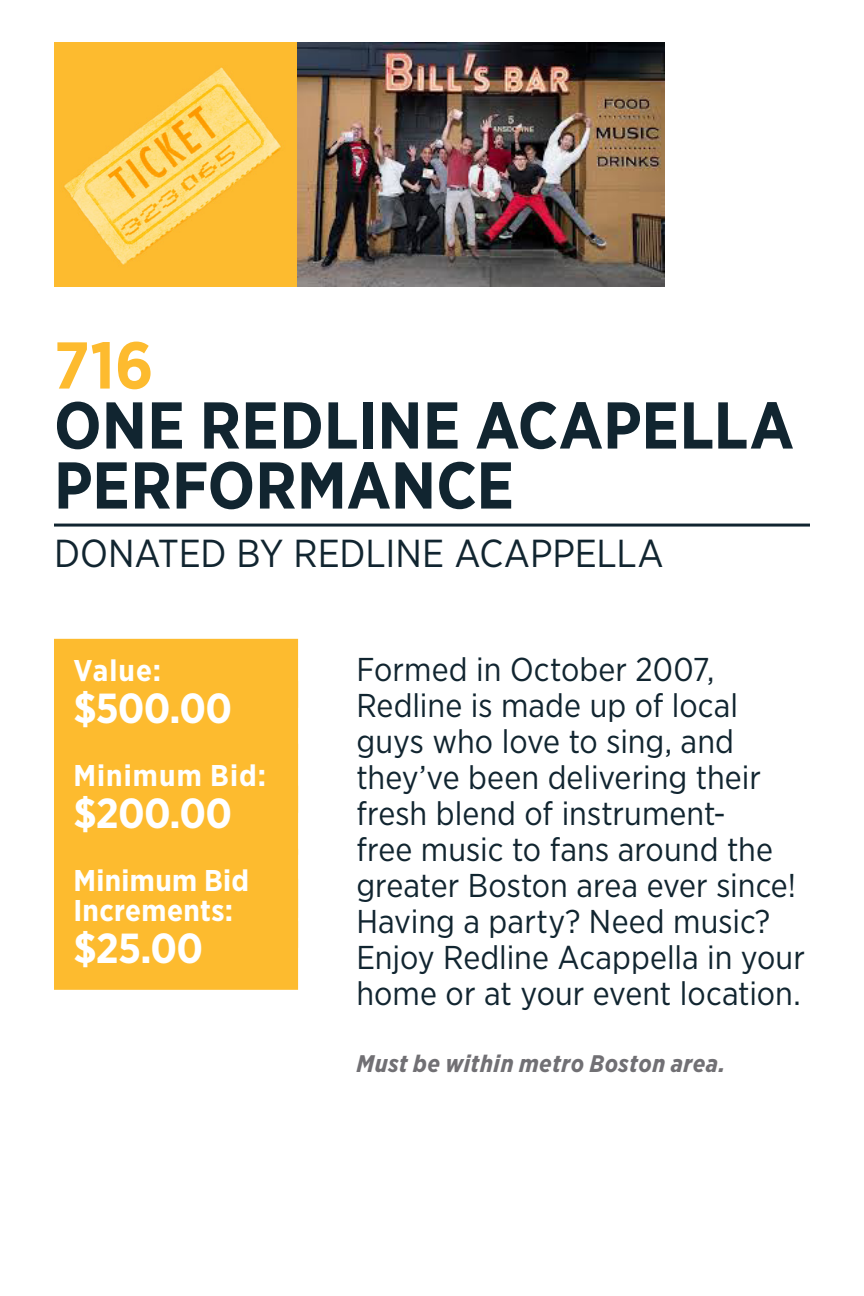
<style>
.page{position:relative;width:864px;height:1296px;background:#fff}
.page>*{position:absolute;margin:0;border:0;box-sizing:border-box;transform-origin:0 0}
.t1{font:700 66px/60px "Gotham Narrow";color:#112530}
.t2{font:700 66px "Gotham Narrow";color:#fdbb2f}
.t3{font:700 42px "Gotham Narrow";letter-spacing:-.015em;color:#fff}
.t4{font:39px "Gotham Narrow";letter-spacing:-.005em;color:#112530}
.t5{font:33px/36px "Gotham Narrow";color:#112530}
.t6{font:700 30px "Gotham Narrow";letter-spacing:.015em;color:#fff}
.t7{font:700 30px "Gotham Narrow";letter-spacing:.04em;color:#fff}
.t8{font:italic 700 24px "Gotham Narrow";letter-spacing:.02em;color:#717074}
</style>
<div class="page">
<img style="left:54px;top:42px;width:610px;height:244px">
<hr style="left:54px;top:524px;width:756px;height:3px;background:#112530">
<div style="left:54px;top:639px;width:244px;height:69px;background:#fdbb2f"></div>
<div style="left:54px;top:681px;width:244px;height:69px;background:#fdbb2f"></div>
<div style="left:54px;top:744px;width:244px;height:69px;background:#fdbb2f"></div>
<div style="left:54px;top:786px;width:244px;height:69px;background:#fdbb2f"></div>
<div style="left:54px;top:849px;width:244px;height:69px;background:#fdbb2f"></div>
<div style="left:54px;top:879px;width:244px;height:69px;background:#fdbb2f"></div>
<div style="left:54px;top:921px;width:244px;height:69px;background:#fdbb2f"></div>
<p class="t2" style="left:54px;top:323px;width:101px">716</p>
<p class="t1" style="left:54px;top:395px;width:742px">ONE REDLINE ACAPELLA<br>PERFORMANCE</p>
<p class="t4" style="left:54px;top:529px;width:611px">DONATED BY REDLINE ACAPPELLA</p>
<p class="t6" style="left:73px;top:651px;width:89px">Value:</p>
<p class="t3" style="left:73px;top:681px;width:160px">$500.00</p>
<p class="t7" style="left:73px;top:756px;width:194px">Minimum Bid:</p>
<p class="t3" style="left:73px;top:786px;width:160px">$200.00</p>
<p class="t6" style="left:73px;top:861px;width:177px">Minimum Bid</p>
<p class="t6" style="left:73px;top:891px;width:161px">Increments:</p>
<p class="t3" style="left:73px;top:921px;width:131px">$25.00</p>
<p class="t5" style="left:356px;top:651px;width:450px">Formed in October 2007,<br>Redline is made up of local guys who love to sing, and they’ve been delivering their fresh blend of instrument-<br>free music to fans around the greater Boston area ever since!<br>Having a party? Need music?<br>Enjoy Redline Acappella in your home or at your event location.</p>
<p class="t8" style="left:356px;top:1048px;width:371px">Must be within metro Boston area.</p>
</div>
